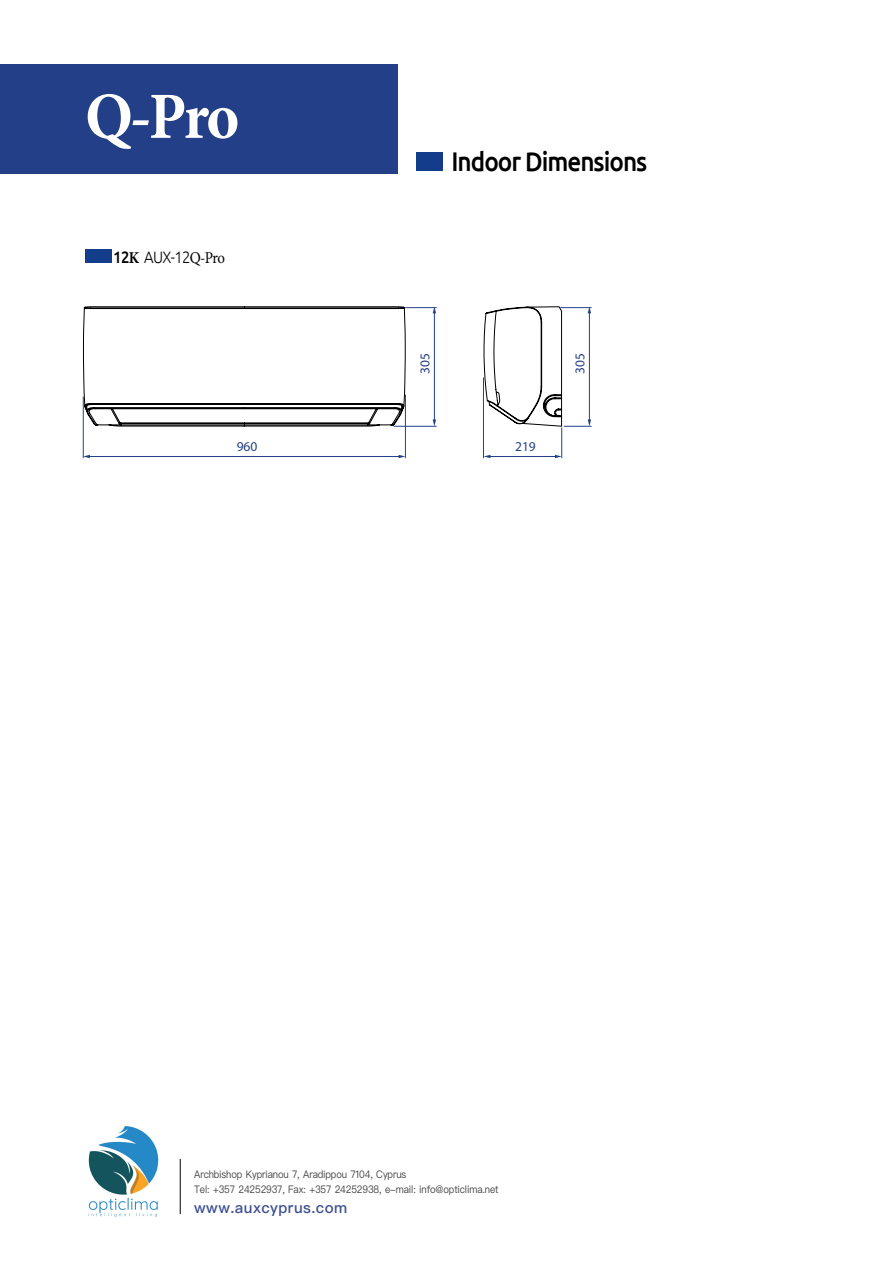
<style>
.page{position:relative;width:893px;height:1263px;background:#fff}
.page>*{position:absolute;margin:0;border:0;box-sizing:border-box;transform-origin:0 0}
.t1{font:700 66px "Minion Pro";color:#fff;scale:.95 1}
.t2{font:500 27px "Ubuntu";letter-spacing:-.04em;color:#000;scale:.9 1}
.t3{font:300 16.5px "Ubuntu";color:#000;scale:.9 1}
.t4{font:500 15px "Ping Fang SC";letter-spacing:.03em;color:#3d4f91}
.t5{font:13.5px "Myriad Pro";color:#234088}
.t6{font:10.5px/14.7px "Ping Fang SC";letter-spacing:-.015em;color:#464547;scale:.9 1}
.s1{font-weight:500}
.s2{font-family:"Minion Pro";font-weight:700}
.s3{font-family:"Minion Pro";font-weight:400}
</style>
<div class="page">
<div style="left:417px;top:152px;width:26px;height:19px;background:#133c8b"></div>
<div style="left:85px;top:249px;width:26px;height:14px;background:#133c8b"></div>
<div style="left:0;top:64px;width:398px;height:110px;background:#233f88"></div>
<svg style="left:83px;top:306px;width:479px;height:121px"></svg>
<hr style="left:89px;top:456px;width:311px;height:1px;background:#234088">
<hr style="left:488px;top:456px;width:68px;height:1px;background:#234088">
<hr style="left:83px;top:396px;width:1px;height:62px;background:#234088">
<hr style="left:405px;top:395px;width:1px;height:63px;background:#234088">
<hr style="left:483px;top:377px;width:1px;height:81px;background:#234088">
<hr style="left:561px;top:427px;width:1px;height:31px;background:#234088">
<svg style="left:83px;top:455px;width:7px;height:3px"></svg>
<svg style="left:484px;top:455px;width:6px;height:3px"></svg>
<svg style="left:399px;top:455px;width:6px;height:3px"></svg>
<svg style="left:555px;top:455px;width:7px;height:3px"></svg>
<hr style="left:434px;top:312px;width:1px;height:108px;background:#234088">
<hr style="left:589px;top:312px;width:1px;height:108px;background:#234088">
<hr style="left:394px;top:426px;width:43px;height:1px;background:#234088">
<hr style="left:405px;top:307px;width:32px;height:1px;background:#234088">
<hr style="left:560px;top:307px;width:32px;height:1px;background:#234088">
<svg style="left:433px;top:419px;width:3px;height:7px"></svg>
<svg style="left:564px;top:419px;width:28px;height:8px"></svg>
<svg style="left:433px;top:307px;width:3px;height:6px"></svg>
<svg style="left:588px;top:307px;width:3px;height:6px"></svg>
<hr style="left:180px;top:1159px;width:1px;height:55px;background:#000">
<img style="left:89px;top:1126px;width:70px;height:90px">
<h1 class="t1" style="left:85px;top:70px;width:164px">Q-Pro</h1>
<h3 class="t3" style="left:113px;top:247px;width:126px"><span class="s1">12</span><span class="s2">K</span> AUX-12<span class="s3">Q-Pro</span></h3>
<h2 class="t2" style="left:451px;top:144px;width:219px">Indoor Dimensions</h2>
<p class="t5" style="left:416px;top:374px;width:22px;rotate:-90deg">305</p>
<p class="t5" style="left:571px;top:374px;width:22px;rotate:-90deg">305</p>
<p class="t5" style="left:237px;top:439px;width:22px">960</p>
<p class="t5" style="left:515px;top:439px;width:22px">219</p>
<p class="t6" style="left:194px;top:1167px;width:340px">Archbishop Kyprianou 7, Aradippou 7104, Cyprus<br>Tel: +357 24252937, Fax: +357 24252938, e-mail: info@opticlima.net</p>
<h3 class="t4" style="left:194px;top:1198px;width:155px">www.auxcyprus.com</h3>
</div>
